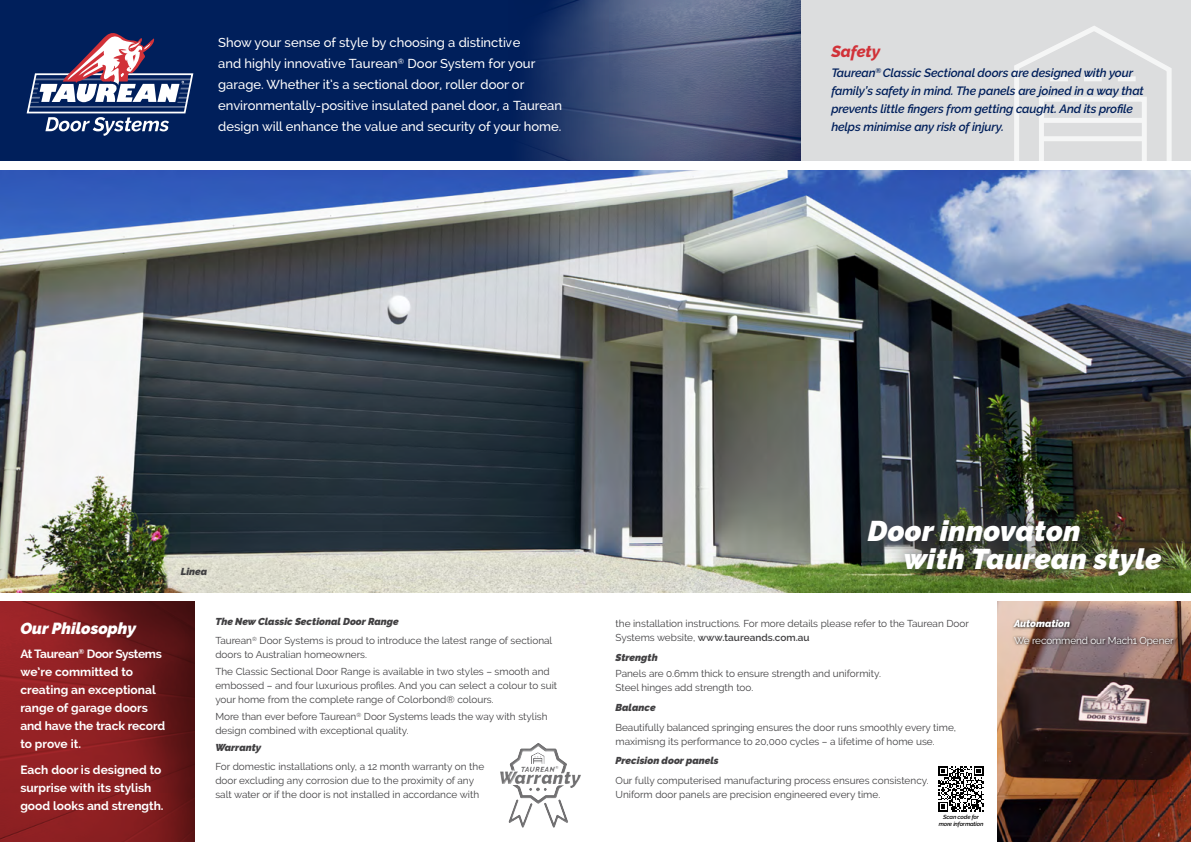
<style>
.page{position:relative;width:1191px;height:842px;background:#fff}
.page>*{position:absolute;margin:0;border:0;box-sizing:border-box;transform-origin:0 0}
.t1{font:italic 900 28.4px/28px "Raleway";letter-spacing:.01em;color:#fff}
.t2{font:italic 900 17.7px "Raleway";letter-spacing:.01em;color:#414042}
.t3{font:italic 900 16px "Raleway";color:#fff}
.t4{font:italic 800 16px "Raleway";color:#d13239}
.t5{font:500 13px/21px "Raleway";color:#fff}
.t6{font:italic 600 12px/18px "Raleway";letter-spacing:-.01em;color:#001f5b}
.t7{font:700 12px/18px "Raleway";color:#fff}
.t8{font:10px/14px "Raleway";color:#414042}
.t9{font:italic 900 10px "Raleway";color:#414042}
.t10{font:10px "Raleway";letter-spacing:-.01em;color:#fff}
.t11{font:italic 900 10px "Raleway";letter-spacing:-.01em;color:#fff}
.t12{font:italic 900 7.6px "Raleway";letter-spacing:.01em;color:#414042}
.t13{font:italic 600 5.9px/7px "Raleway";letter-spacing:-.025em;color:#000;text-align:center}
.s1{font-weight:900;font-style:italic}
.s2{font-weight:600}
</style>
<div class="page">
<div style="left:0;top:0;width:820px;height:160px;background:#001f5b"></div>
<div style="left:801px;top:0;width:390px;height:160px;background:#dcddde"></div>
<img style="left:0;top:601px;width:194px;height:241px">
<img style="left:997px;top:601px;width:194px;height:241px">
<img style="left:0;top:170px;width:1191px;height:422px">
<svg style="left:1011px;top:26px;width:163px;height:135px"></svg>
<div style="left:1040px;top:118px;width:103px;height:5px;background:#f5f6f6"></div>
<div style="left:1040px;top:136px;width:103px;height:5px;background:#f5f6f6"></div>
<div style="left:1117px;top:76px;width:18px;height:5px;background:#f5f6f6"></div>
<div style="left:1084px;top:76px;width:17px;height:5px;background:#f5f6f6"></div>
<div style="left:1050px;top:76px;width:18px;height:5px;background:#f5f6f6"></div>
<img style="left:850px;top:502px;width:328px;height:90px">
<div style="left:499px;top:745px;width:84px;height:84px;background:#fff;opacity:.58"></div>
<svg style="left:26px;top:33px;width:168px;height:103px"></svg>
<svg style="left:1012px;top:618px;width:165px;height:31px;background:#8d7370"></svg>
<img style="left:522px;top:0;width:278px;height:160px">
<svg style="left:938px;top:767px;width:45px;height:44px"></svg>
<p class="t5" style="left:218px;top:32px;width:345px">Show your sense of style by choosing a distinctive<br>and highly innovative Taurean<sup>®</sup> Door System for your garage. Whether it’s a sectional door, roller door or environmentally-positive insulated panel door, a Taurean design will enhance the value and security of your home.</p>
<h3 class="t4" style="left:831px;top:42px;width:50px">Safety</h3>
<p class="t6" style="left:831px;top:64px;width:314px">Taurean<sup>®</sup> Classic Sectional doors are designed with your family’s safety in mind. The panels are joined in a way that prevents little fingers from getting caught. And its profile helps minimise any risk of injury.</p>
<p class="t9" style="left:181px;top:566px;width:28px">Linea</p>
<h3 class="t3" style="left:20px;top:619px;width:117px">Our Philosophy</h3>
<p class="t7" style="left:20px;top:644px;width:146px">At Taurean<sup>®</sup> Door Systems we’re committed to creating an exceptional range of garage doors and have the track record to prove it.</p>
<p class="t7" style="left:20px;top:761px;width:145px">Each door is designed to surprise with its stylish good looks and strength.</p>
<p class="t8" style="left:215px;top:611px;width:338px;line-height:19.7px"><span class="s1">The New Classic Sectional Door Range<br></span>Taurean<sup>®</sup> Door Systems is proud to introduce the latest range of sectional</p>
<p class="t8" style="left:215px;top:646px;width:336px;line-height:16.8px">doors to Australian homeowners.<br>The Classic Sectional Door Range is available in two styles – smooth and</p>
<p class="t8" style="left:215px;top:678px;width:343px">embossed – and four luxurious profiles. And you can select a colour to suit your home from the complete range of Colorbond® colours.</p>
<p class="t8" style="left:215px;top:709px;width:334px">More than ever before Taurean<sup>®</sup> Door Systems leads the way with stylish design combined with exceptional quality.</p>
<p class="t9" style="left:215px;top:741px;width:48px">Warranty</p>
<p class="t8" style="left:215px;top:760px;width:270px">For domestic installations only, a 12 month warranty on the door excluding any corrosion due to the proximity of any salt water or if the door is not installed in accordance with</p>
<p class="t12" style="left:521px;top:765px;width:40px">TAUREAN<sup>®</sup></p>
<h2 class="t2" style="left:498px;top:768px;width:84px">Warranty</h2>
<h1 class="t1" style="left:903px;top:517px;width:259px;text-indent:-36px">Door innovaton<br>with Taurean style</h1>
<p class="t8" style="left:615px;top:616px;width:355px">the installation instructions. For more details please refer to the Taurean Door<br>Systems website, <span class="s2">www.taureands.com.au</span></p>
<p class="t9" style="left:615px;top:651px;width:44px">Strength</p>
<p class="t8" style="left:615px;top:667px;width:267px">Panels are 0.6mm thick to ensure strength and uniformity.<br>Steel hinges add strength too.</p>
<p class="t9" style="left:615px;top:702px;width:42px">Balance</p>
<p class="t8" style="left:615px;top:720px;width:342px">Beautifully balanced springing ensures the door runs smoothly every time, maximisng its performance to 20,000 cycles – a lifetime of home use.</p>
<p class="t9" style="left:615px;top:755px;width:105px">Precision door panels</p>
<p class="t8" style="left:615px;top:773px;width:314px">Our fully computerised manufacturing process ensures consistency.<br>Uniform door panels are precision engineered every time.</p>
<p class="t13" style="left:938px;top:813px;width:46px">Scan code for more information</p>
<p class="t11" style="left:1014px;top:618px;width:57px">Automation</p>
<p class="t10" style="left:1014px;top:634px;width:161px">We recommend our Mach1 Opener</p>
</div>
